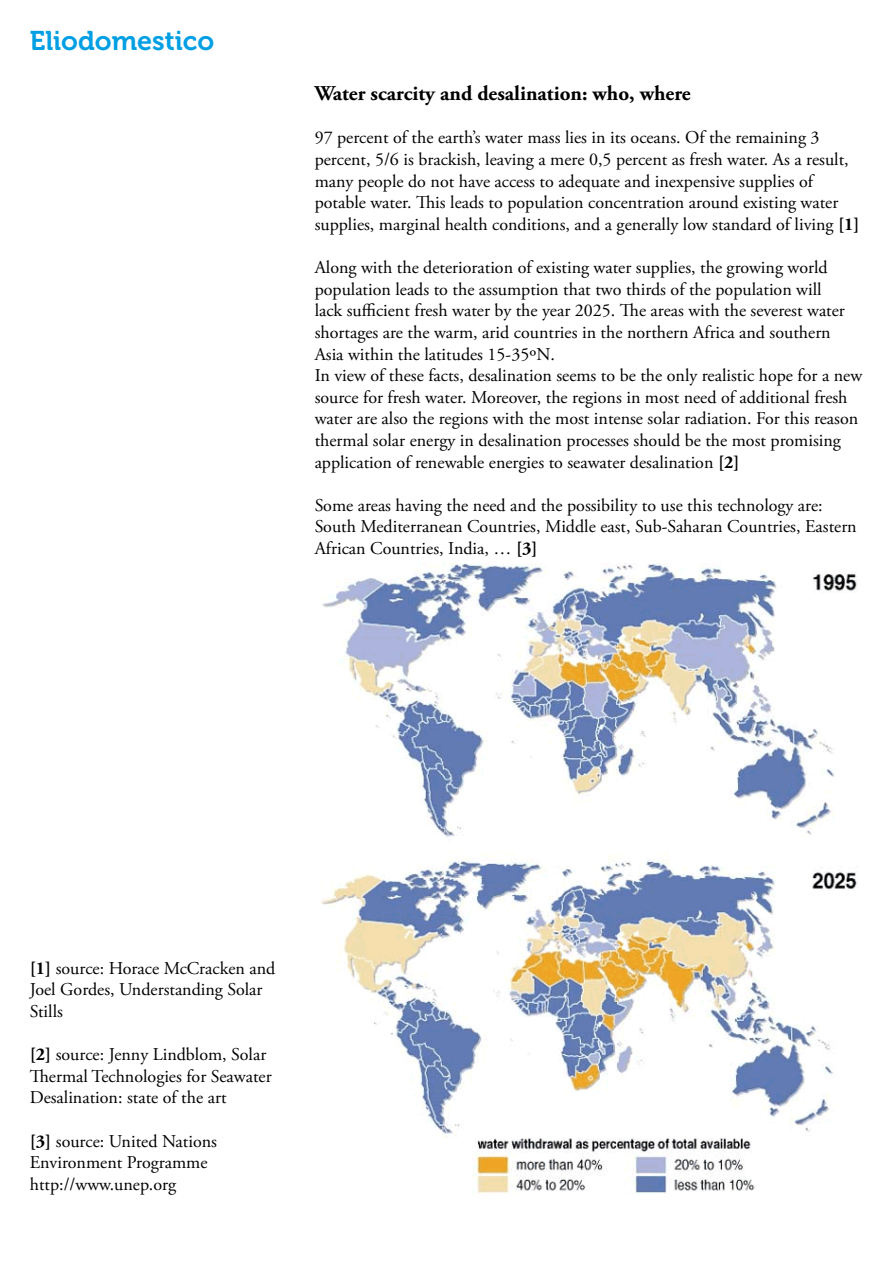
<style>
.page{position:relative;width:893px;height:1263px;background:#fff}
.page>*{position:absolute;margin:0;border:0;box-sizing:border-box;transform-origin:0 0}
.t1{font:27px "Museo 700";color:#009fe3}
.t2{font:700 21px "Adobe Garamond Pro";color:#000}
.t3{font:18px/21.6px "Adobe Garamond Pro";color:#000}
.s1{font-weight:700}
</style>
<div class="page">
<img style="left:321px;top:563px;width:536px;height:631px">
<h1 class="t1" style="left:30px;top:26px;width:186px">Eliodomestico</h1>
<p class="t2" style="left:315px;top:81px;width:377px">Water scarcity and desalination: who, where</p>
<p class="t3" style="left:315px;top:128px;width:546px">97 percent of the earth’s water mass lies in its oceans. Of the remaining 3 percent, 5/6 is brackish, leaving a mere 0,5 percent as fresh water. As a result, many people do not have access to adequate and inexpensive supplies of potable water. This leads to population concentration around existing water supplies, marginal health conditions, and a generally low standard of living <span class="s1">[1]</span></p>
<p class="t3" style="left:315px;top:257px;width:549px">Along with the deterioration of existing water supplies, the growing world population leads to the assumption that two thirds of the population will<br>lack sufficient fresh water by the year 2025. The areas with the severest water shortages are the warm, arid countries in the northern Africa and southern Asia within the latitudes 15-35ºN.<br>In view of these facts, desalination seems to be the only realistic hope for a new source for fresh water. Moreover, the regions in most need of additional fresh water are also the regions with the most intense solar radiation. For this reason thermal solar energy in desalination processes should be the most promising application of renewable energies to seawater desalination <span class="s1">[2]</span></p>
<p class="t3" style="left:315px;top:495px;width:544px">Some areas having the need and the possibility to use this technology are:<br>South Mediterranean Countries, Middle east, Sub-Saharan Countries, Eastern<br>African Countries, India, … <span class="s1">[3]</span></p>
<p class="t3" style="left:30px;top:958px;width:247px"><span class="s1">[1]</span> source: Horace McCracken and<br>Joel Gordes, Understanding Solar<br>Stills</p>
<p class="t3" style="left:30px;top:1044px;width:243px"><span class="s1">[2]</span> source: Jenny Lindblom, Solar<br>Thermal Technologies for Seawater<br>Desalination: state of the art</p>
<p class="t3" style="left:30px;top:1131px;width:189px"><span class="s1">[3]</span> source: United Nations<br>Environment Programme http://www.unep.org</p>
</div>
